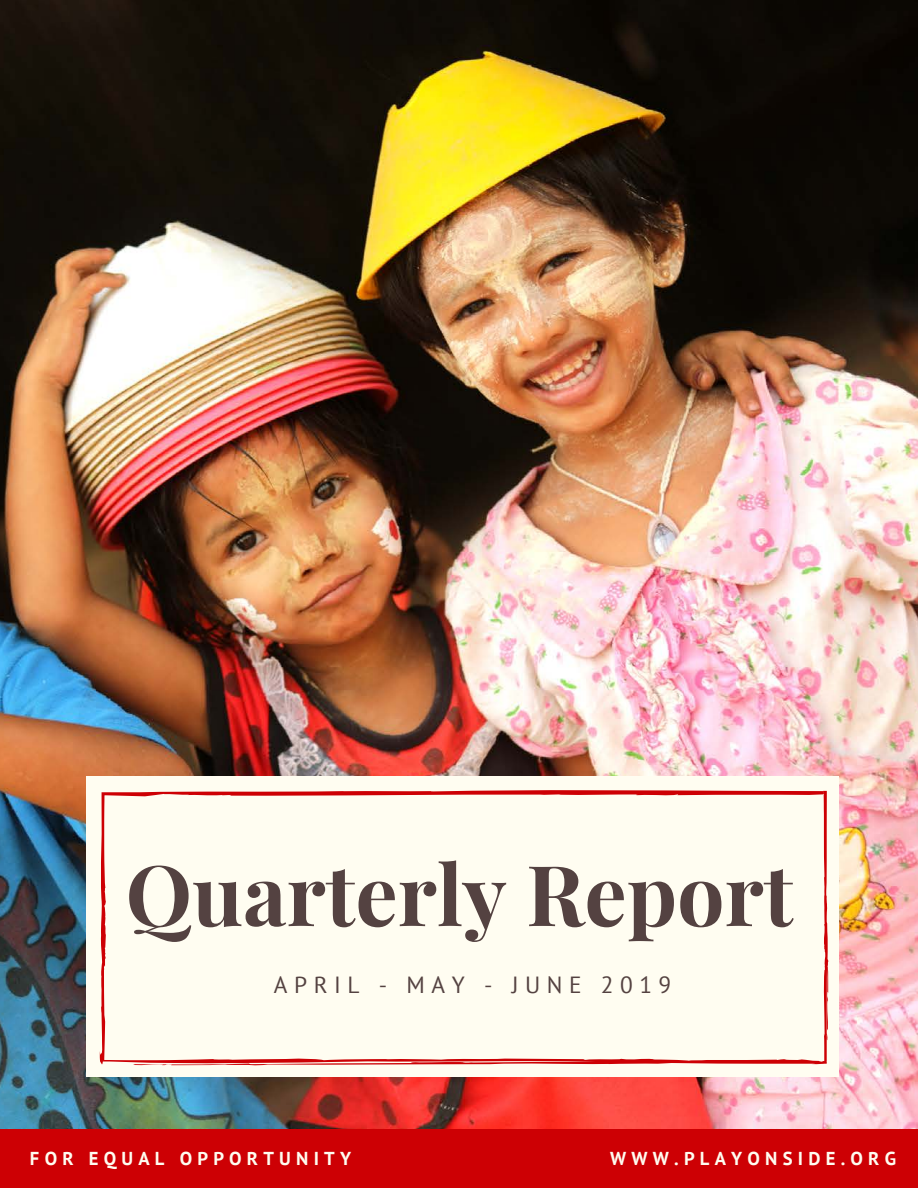
<style>
.page{position:relative;width:918px;height:1188px;background:#fff}
.page>*{position:absolute;margin:0;border:0;box-sizing:border-box;transform-origin:0 0}
.t1{font:700 84px "Playfair Display";color:#544241}
.t2{font:23.4px "PT Sans";letter-spacing:.28em;color:#544241}
.t3{font:700 18.6px "PT Sans";letter-spacing:.28em;color:#fffdf1}
</style>
<div class="page">
<img style="left:0;top:0;width:918px;height:1130px">
<div style="left:86px;top:777px;width:753px;height:299px;background:#fffdf1"></div>
<svg style="left:100px;top:790px;width:728px;height:276px"></svg>
<div style="left:0;top:1130px;width:918px;height:58px;background:#cd0004"></div>
<h1 class="t1" style="left:126px;top:835px;width:669px">Quarterly Report</h1>
<p class="t2" style="left:274px;top:969px;width:399px">APRIL - MAY - JUNE 2019</p>
<p class="t3" style="left:30px;top:1146px;width:323px">FOR EQUAL OPPORTUNITY</p>
<p class="t3" style="left:610px;top:1146px;width:287px">WWW.PLAYONSIDE.ORG</p>
</div>
